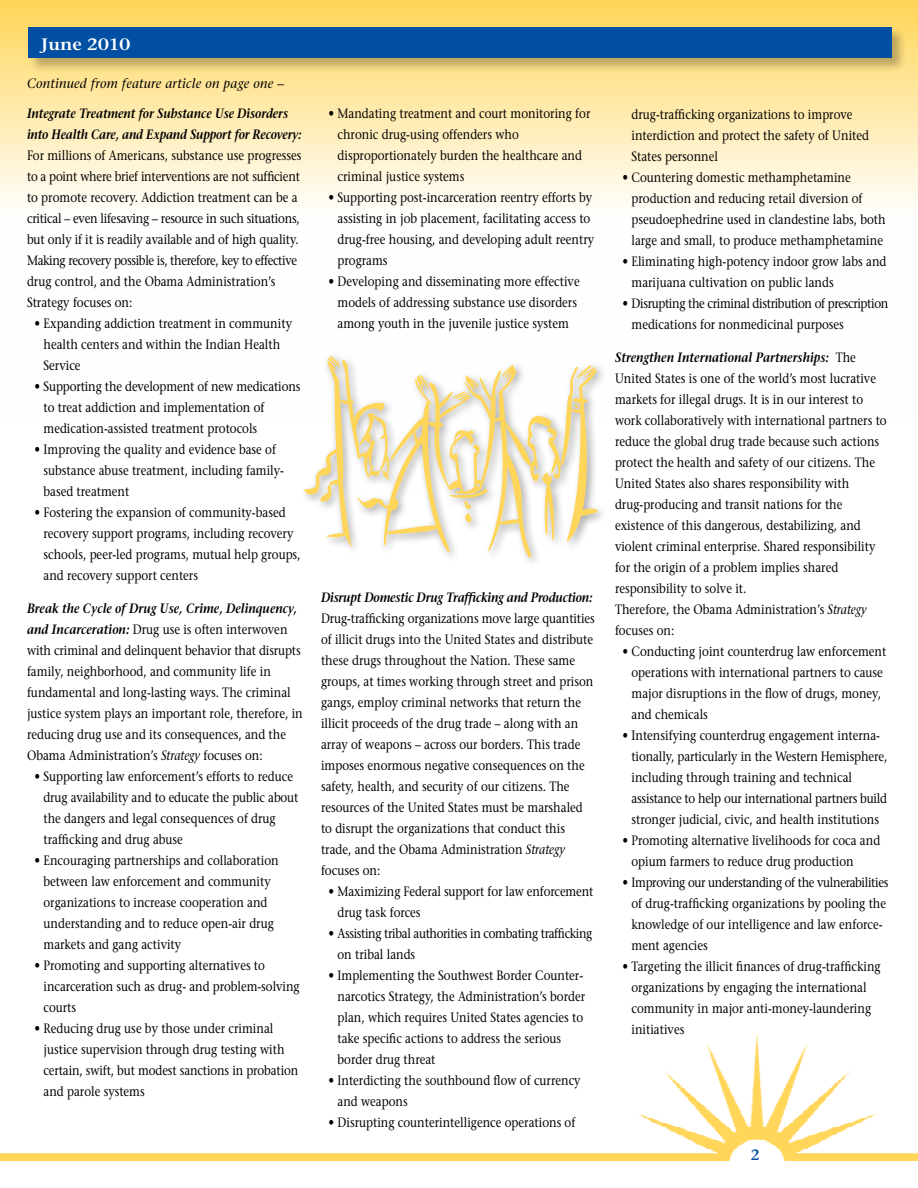
<style>
.page{position:relative;width:918px;height:1188px;background:#fff}
.page>*{position:absolute;margin:0;border:0;box-sizing:border-box;transform-origin:0 0}
.t1{font:600 16.5px "Stone Serif";color:#fff;scale:1.1 1}
.t2{font:600 15px "Stone Serif";color:#004fa3}
.t3{font:13.5px/21px "Stone Serif";color:#000;scale:.85 1}
.t4{font:13.5px/21px "Stone Serif";letter-spacing:-.03em;color:#000;scale:.85 1}
.t5{font:italic 600 13.5px/21px "Stone Serif";letter-spacing:-.02em;color:#000;scale:.85 1}
.t6{font:italic 13.5px "Stone Serif";letter-spacing:.02em;color:#000;scale:.95 1}
.s1{font-weight:600;font-style:italic}
.s2{font-style:italic}
</style>
<div class="page">
<svg style="left:0;top:0;width:918px;height:204px;background:#ffebb1"></svg>
<img style="left:0;top:1034px;width:918px;height:127px">
<div style="left:27px;top:26px;width:881px;height:48px;background:#000;opacity:.26"></div>
<div style="left:28px;top:27px;width:864px;height:31px;background:#004fa3"></div>
<svg style="left:304px;top:355px;width:294px;height:203px"></svg>
<p class="t1" style="left:41px;top:34px;width:82px">June 2010</p>
<p class="t6" style="left:27px;top:75px;width:272px">Continued from feature article on page one –</p>
<p class="t5" style="left:27px;top:103px;width:325px">Integrate Treatment for Substance Use Disorders into Health Care, and Expand Support for Recovery:</p>
<p class="t3" style="left:27px;top:145px;width:325px">For millions of Americans, substance use progresses to a point where brief interventions are not sufficient to promote recovery. Addiction treatment can be a critical – even lifesaving – resource in such situations, but only if it is readily available and of high quality.<br>Making recovery possible is, therefore, key to effective drug control, and the Obama Administration’s Strategy focuses on:</p>
<p class="t3" style="left:44px;top:313px;width:294px;text-indent:-9px">• Expanding addiction treatment in community health centers and within the Indian Health<br>Service</p>
<p class="t3" style="left:44px;top:376px;width:304px;text-indent:-9px">• Supporting the development of new medications to treat addiction and implementation of medication-assisted treatment protocols</p>
<p class="t3" style="left:44px;top:439px;width:285px;text-indent:-9px">• Improving the quality and evidence base of substance abuse treatment, including family&shy;based treatment</p>
<p class="t3" style="left:44px;top:502px;width:304px;text-indent:-9px">• Fostering the expansion of community-based recovery support programs, including recovery schools, peer-led programs, mutual help groups, and recovery support centers</p>
<p class="t3" style="left:27px;top:598px;width:326px"><span class="s1">Break the Cycle of Drug Use, Crime, Delinquency, and Incarceration:</span> Drug use is often interwoven with criminal and delinquent behavior that disrupts family, neighborhood, and community life in fundamental and long-lasting ways. The criminal justice system plays an important role, therefore, in reducing drug use and its consequences, and the Obama Administration’s <span class="s2">Strategy</span> focuses on:</p>
<p class="t3" style="left:44px;top:766px;width:301px;text-indent:-9px">• Supporting law enforcement’s efforts to reduce drug availability and to educate the public about the dangers and legal consequences of drug trafficking and drug abuse</p>
<p class="t3" style="left:44px;top:850px;width:278px;text-indent:-9px">• Encouraging partnerships and collaboration between law enforcement and community organizations to increase cooperation and understanding and to reduce open-air drug markets and gang activity</p>
<p class="t3" style="left:44px;top:955px;width:303px;text-indent:-9px">• Promoting and supporting alternatives to incarceration such as drug- and problem-solving courts</p>
<p class="t3" style="left:44px;top:1018px;width:301px;text-indent:-9px">• Reducing drug use by those under criminal justice supervision through drug testing with certain, swift, but modest sanctions in probation and parole systems</p>
<p class="t3" style="left:338px;top:103px;width:299px;text-indent:-9px">• Mandating treatment and court monitoring for chronic drug-using offenders who disproportionately burden the healthcare and criminal justice systems</p>
<p class="t3" style="left:338px;top:187px;width:304px;text-indent:-9px">• Supporting post-incarceration reentry efforts by assisting in job placement, facilitating access to drug-free housing, and developing adult reentry programs</p>
<p class="t3" style="left:329px;top:271px;width:297px;text-align:center">• Developing and disseminating more effective models of addressing substance use disorders among youth in the juvenile justice system</p>
<p class="t5" style="left:321px;top:586px;width:321px">Disrupt Domestic Drug Trafficking and Production:</p>
<p class="t3" style="left:321px;top:607px;width:324px">Drug-trafficking organizations move large quantities of illicit drugs into the United States and distribute these drugs throughout the Nation. These same groups, at times working through street and prison gangs, employ criminal networks that return the illicit proceeds of the drug trade – along with an array of weapons – across our borders. This trade imposes enormous negative consequences on the safety, health, and security of our citizens. The resources of the United States must be marshaled to disrupt the organizations that conduct this trade, and the Obama Administration <span class="s2">Strategy </span>focuses on:</p>
<p class="t3" style="left:338px;top:880px;width:303px;text-indent:-9px">• Maximizing Federal support for law enforcement drug task forces</p>
<p class="t4" style="left:338px;top:922px;width:301px;text-indent:-9px">• Assisting tribal authorities in combating trafficking on tribal lands</p>
<p class="t3" style="left:338px;top:964px;width:293px;text-indent:-9px">• Implementing the Southwest Border Counter&shy;narcotics Strategy, the Administration’s border plan, which requires United States agencies to take specific actions to address the serious border drug threat</p>
<p class="t3" style="left:338px;top:1069px;width:288px;text-indent:-9px">• Interdicting the southbound flow of currency and weapons</p>
<p class="t3" style="left:329px;top:1111px;width:292px">• Disrupting counterintelligence operations of</p>
<p class="t3" style="left:632px;top:103px;width:281px">drug-trafficking organizations to improve interdiction and protect the safety of United<br>States personnel</p>
<p class="t3" style="left:632px;top:167px;width:301px;text-indent:-9px">• Countering domestic methamphetamine production and reducing retail diversion of pseudoephedrine used in clandestine labs, both large and small, to produce methamphetamine</p>
<p class="t3" style="left:632px;top:251px;width:301px;text-indent:-9px">• Eliminating high-potency indoor grow labs and marijuana cultivation on public lands</p>
<p class="t4" style="left:632px;top:293px;width:304px;text-indent:-9px">• Disrupting the criminal distribution of prescription medications for nonmedicinal purposes</p>
<p class="t3" style="left:615px;top:347px;width:321px"><span class="s1">Strengthen International Partnerships:</span> The United States is one of the world’s most lucrative markets for illegal drugs. It is in our interest to work collaboratively with international partners to reduce the global drug trade because such actions protect the health and safety of our citizens. The United States also shares responsibility with drug-producing and transit nations for the existence of this dangerous, destabilizing, and violent criminal enterprise. Shared responsibility for the origin of a problem implies shared responsibility to solve it.<br>Therefore, the Obama Administration’s <span class="s2">Strategy </span>focuses on:</p>
<p class="t3" style="left:632px;top:641px;width:301px;text-indent:-9px">• Conducting joint counterdrug law enforcement operations with international partners to cause major disruptions in the flow of drugs, money, and chemicals</p>
<p class="t3" style="left:632px;top:725px;width:302px;text-indent:-9px">• Intensifying counterdrug engagement interna&shy;tionally, particularly in the Western Hemisphere, including through training and technical assistance to help our international partners build stronger judicial, civic, and health institutions</p>
<p class="t3" style="left:632px;top:830px;width:294px;text-indent:-9px">• Promoting alternative livelihoods for coca and opium farmers to reduce drug production</p>
<p class="t3" style="left:632px;top:872px;width:304px;text-indent:-9px">• Improving our understanding of the vulnerabilities of drug-trafficking organizations by pooling the knowledge of our intelligence and law enforce&shy;ment agencies</p>
<p class="t3" style="left:632px;top:956px;width:295px;text-indent:-9px">• Targeting the illicit finances of drug-trafficking organizations by engaging the international community in major anti-money-laundering initiatives</p>
<p class="t2" style="left:751px;top:1146px;width:10px">2</p>
</div>
